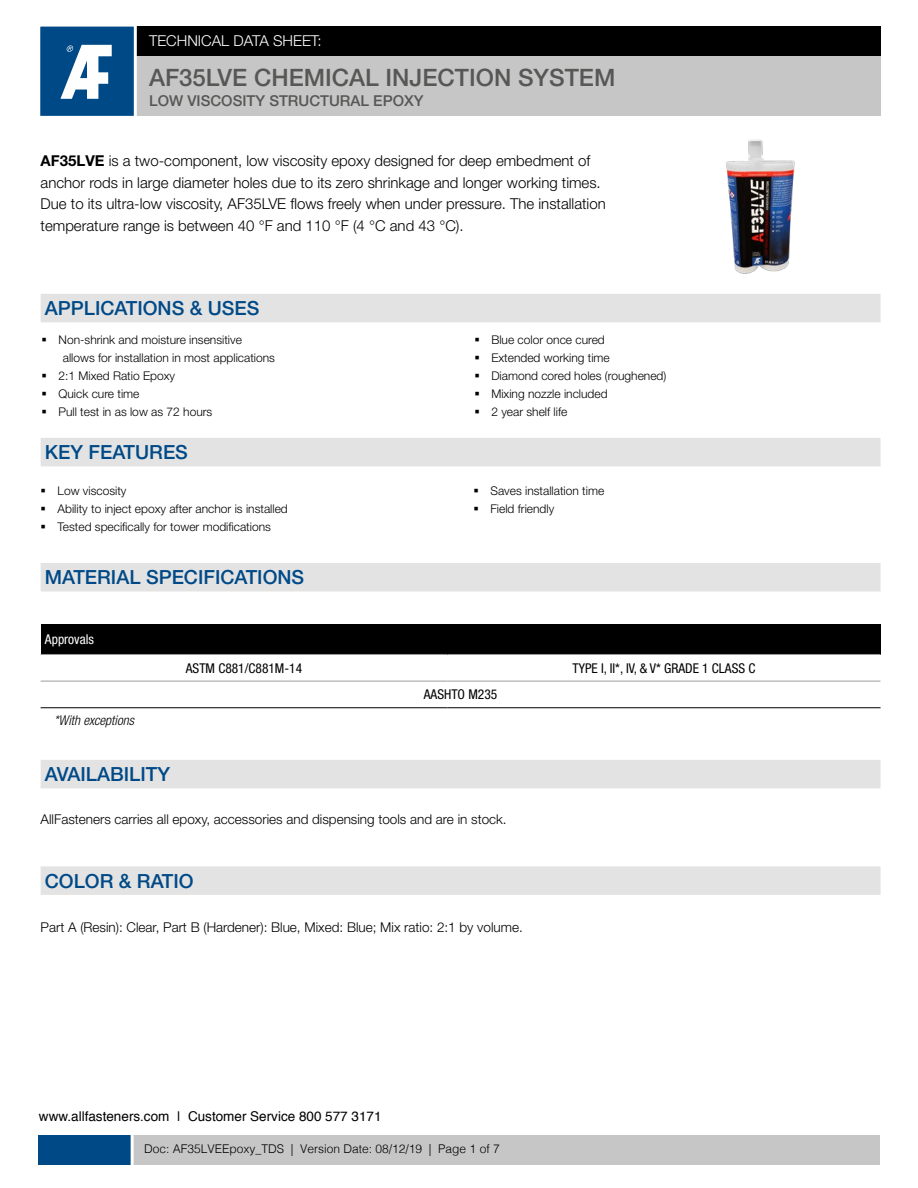
<style>
.page{position:relative;width:918px;height:1188px;background:#fff}
.page>*{position:absolute;margin:0;border:0;box-sizing:border-box;transform-origin:0 0}
.t1{font:500 24px "Helvetica Neue LT Pro";color:#575756}
.t2{font:500 19.5px "Helvetica Neue LT Pro";color:#004987}
.t3{font:300 15px/21.6px "Helvetica Neue LT Pro";color:#000}
.t4{font:500 15px "Helvetica Neue LT Pro";color:#575756}
.t5{font:300 15px "Helvetica Neue LT Pro";color:#fff}
.t6{font:300 13.5px "Helvetica Neue LT Pro";color:#000}
.t7{font:condensed 13.5px "Helvetica Neue LT Pro";color:#000}
.t8{font:13.5px "Helvetica";color:#000}
.t9{font:italic 300 condensed 13.5px "Helvetica Neue LT Pro";color:#000}
.t10{font:condensed 13.5px "Helvetica Neue LT Pro";color:#fff}
.t11{font:300 12px/18px "Helvetica Neue LT Pro";color:#000}
.t12{font:300 12px "Helvetica";color:#000}
.s1{font-weight:700}
</style>
<div class="page">
<div style="left:40px;top:27px;width:841px;height:29px;background:#000"></div>
<div style="left:40px;top:56px;width:841px;height:60px;background:#c6c6c6"></div>
<svg style="left:40px;top:26px;width:98px;height:90px"></svg>
<div style="left:39px;top:1135px;width:840px;height:30px;background:#c6c6c6"></div>
<div style="left:39px;top:1135px;width:93px;height:30px;background:#004987"></div>
<hr style="left:131px;top:1134px;width:3px;height:31px;background:#fff">
<div style="left:41px;top:294px;width:840px;height:28px;background:#e3e3e3"></div>
<div style="left:41px;top:438px;width:840px;height:28px;background:#e3e3e3"></div>
<div style="left:41px;top:563px;width:840px;height:28px;background:#e3e3e3"></div>
<img style="left:726px;top:139px;width:69px;height:135px">
<div style="left:41px;top:624px;width:840px;height:30px;background:#000"></div>
<hr style="left:41px;top:654px;width:406px;height:1px;background:#9d9d9c">
<hr style="left:447px;top:654px;width:434px;height:1px;background:#9d9d9c">
<hr style="left:41px;top:681px;width:406px;height:1px;background:#9d9d9c">
<hr style="left:447px;top:681px;width:434px;height:1px;background:#9d9d9c">
<hr style="left:41px;top:707px;width:406px;height:1px;background:#000">
<hr style="left:447px;top:707px;width:434px;height:1px;background:#000">
<div style="left:41px;top:866px;width:840px;height:29px;background:#e3e3e3"></div>
<div style="left:41px;top:760px;width:840px;height:28px;background:#e3e3e3"></div>
<p class="t5" style="left:149px;top:32px;width:174px">TECHNICAL DATA SHEET:</p>
<h1 class="t1" style="left:149px;top:63px;width:468px">AF35LVE CHEMICAL INJECTION SYSTEM</h1>
<p class="t4" style="left:149px;top:91px;width:276px">LOW VISCOSITY STRUCTURAL EPOXY</p>
<p class="t3" style="left:41px;top:150px;width:567px"><span class="s1">AF35LVE</span> is a two-component, low viscosity epoxy designed for deep embedment of anchor rods in large diameter holes due to its zero shrinkage and longer working times.<br>Due to its ultra-low viscosity, AF35LVE flows freely when under pressure. The installation temperature range is between 40 °F and 110 °F (4 °C and 43 °C).</p>
<h2 class="t2" style="left:45px;top:297px;width:216px">APPLICATIONS &amp; USES</h2>
<p class="t11" style="left:63px;top:331px;width:214px;text-indent:-21px">▪ Non-shrink and moisture insensitive allows for installation in most applications</p>
<p class="t11" style="left:42px;top:367px;width:135px">▪ 2:1 Mixed Ratio Epoxy</p>
<p class="t11" style="left:42px;top:385px;width:99px">▪ Quick cure time</p>
<p class="t11" style="left:42px;top:403px;width:172px">▪ Pull test in as low as 72 hours</p>
<h2 class="t2" style="left:45px;top:441px;width:145px">KEY FEATURES</h2>
<p class="t11" style="left:41px;top:481px;width:87px">▪ Low viscosity</p>
<p class="t11" style="left:41px;top:499px;width:249px">▪ Ability to inject epoxy after anchor is installed</p>
<p class="t11" style="left:41px;top:517px;width:232px">▪ Tested specifically for tower modifications</p>
<h2 class="t2" style="left:45px;top:566px;width:261px">MATERIAL SPECIFICATIONS</h2>
<p class="t10" style="left:45px;top:631px;width:51px">Approvals</p>
<p class="t11" style="left:474px;top:331px;width:132px">▪ Blue color once cured</p>
<p class="t11" style="left:474px;top:349px;width:137px">▪ Extended working time</p>
<p class="t11" style="left:474px;top:367px;width:193px">▪ Diamond cored holes (roughened)</p>
<p class="t11" style="left:474px;top:385px;width:135px">▪ Mixing nozzle included</p>
<p class="t11" style="left:474px;top:403px;width:95px">▪ 2 year shelf life</p>
<p class="t11" style="left:473px;top:481px;width:132px">▪ Saves installation time</p>
<p class="t11" style="left:473px;top:499px;width:82px">▪ Field friendly</p>
<p class="t9" style="left:54px;top:712px;width:81px">*With exceptions</p>
<p class="t7" style="left:186px;top:660px;width:118px">ASTM C881/C881M-14</p>
<p class="t7" style="left:573px;top:660px;width:184px">TYPE I, II*, IV, &amp; V* GRADE 1 CLASS C</p>
<p class="t7" style="left:424px;top:687px;width:75px">AASHTO M235</p>
<h2 class="t2" style="left:45px;top:763px;width:127px">AVAILABILITY</h2>
<p class="t6" style="left:41px;top:811px;width:468px">AllFasteners carries all epoxy, accessories and dispensing tools and are in stock.</p>
<h2 class="t2" style="left:45px;top:869px;width:150px">COLOR &amp; RATIO</h2>
<p class="t6" style="left:41px;top:918px;width:484px">Part A (Resin): Clear, Part B (Hardener): Blue, Mixed: Blue; Mix ratio: 2:1 by volume.</p>
<p class="t8" style="left:39px;top:1106px;width:344px">www.allfasteners.com | Customer Service 800 577 3171</p>
<p class="t12" style="left:144px;top:1138px;width:357px">Doc: AF35LVEEpoxy_TDS | Version Date: 08/12/19 | Page 1 of 7</p>
</div>
